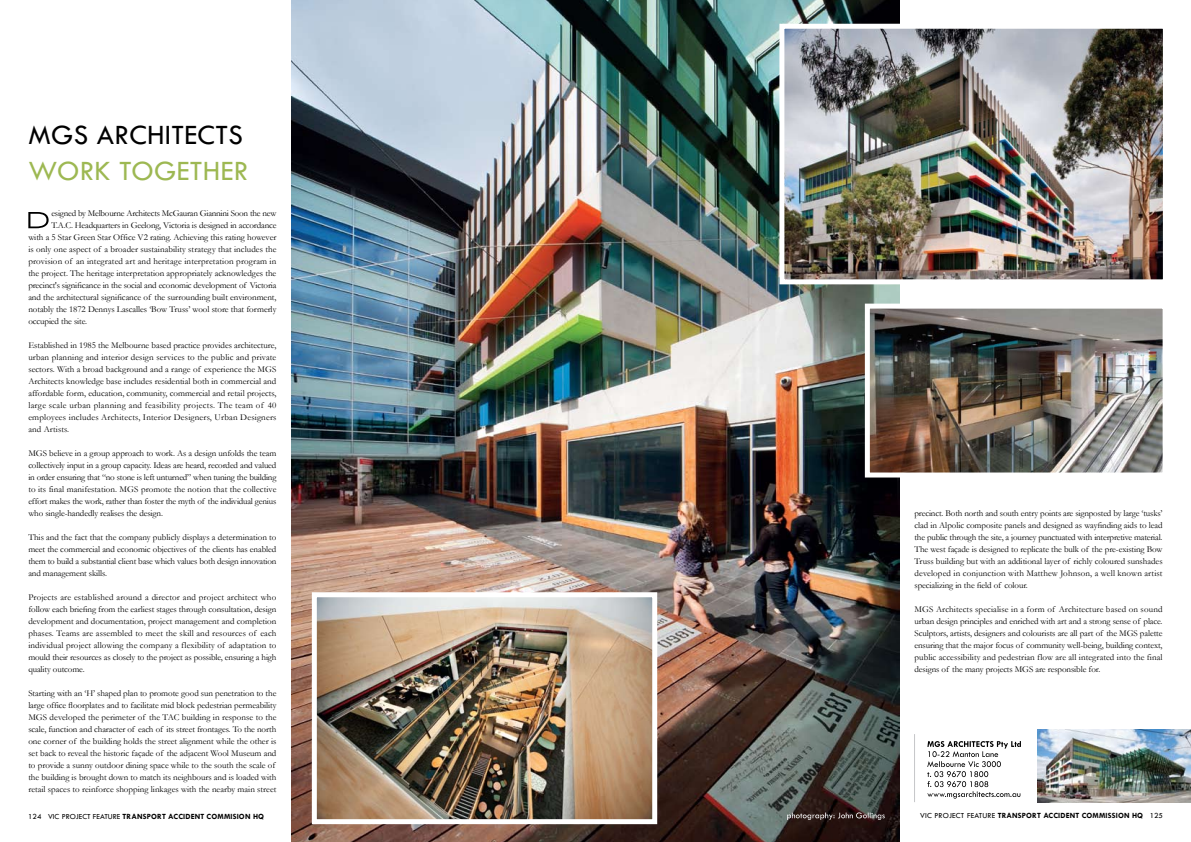
<style>
.page{position:relative;width:1191px;height:842px;background:#fff}
.page>*{position:absolute;margin:0;border:0;box-sizing:border-box;transform-origin:0 0}
.t1{font:29px "Tw Cen";color:#000}
.t2{font:29px "Tw Cen";color:#9db852}
.t3{font:9px/12px "Garamond";letter-spacing:-.005em;color:#000;text-align:justify}
.t4{font:9px "Garamond";letter-spacing:.015em;color:#000}
.t5{font:9px "Garamond";letter-spacing:-.025em;color:#000}
.t6{font:700 8px "Tw Cen";letter-spacing:.02em;color:#000}
.s1{font-weight:400}
</style>
<div class="page">
<img style="left:291px;top:0;width:608px;height:842px">
<svg style="left:927px;top:741px;width:94px;height:58px"></svg>
<hr style="left:914px;top:734px;width:1px;height:68px;background:#c5c6c8">
<svg style="left:28px;top:212px;width:21px;height:16px"></svg>
<img style="left:871px;top:310px;width:290px;height:161px">
<div style="left:865px;top:304px;width:302px;height:173px;border:5px solid #fff"></div>
<img style="left:1037px;top:729px;width:154px;height:73px">
<img style="left:318px;top:598px;width:333px;height:220px">
<div style="left:312px;top:592px;width:345px;height:232px;border:5px solid #fff"></div>
<img style="left:785px;top:30px;width:376px;height:248px">
<div style="left:779px;top:24px;width:388px;height:260px;border:5px solid #fff"></div>
<svg style="left:787px;top:812px;width:97px;height:8px"></svg>
<h1 class="t1" style="left:28px;top:117px;width:84px">MGS ARCHITECTS</h1>
<h1 class="t2" style="left:28px;top:153px;width:108px">WOR K TOGETHER</h1>
<p class="t5" style="left:51px;top:207px;width:226px">esigned by Melbourne Architects McGauran Giannini Soon the new</p>
<p class="t3" style="left:51px;top:219px;width:226px">T.A.C. Headquarters in Geelong, Victoria is designed in accordance</p>
<p class="t3" style="left:28px;top:231px;width:249px">with a 5 Star Green Star Office V2 rating. Achieving this rating however</p>
<p class="t3" style="left:28px;top:243px;width:250px">is only one aspect of a broader sustainability strategy that includes the</p>
<p class="t4" style="left:28px;top:255px;width:249px">provision of an integrated art and heritage interpretation program in</p>
<p class="t3" style="left:28px;top:267px;width:249px">the project. The heritage interpretation appropriately acknowledges the</p>
<p class="t3" style="left:28px;top:279px;width:249px">precinct's significance in the social and economic development of Victoria</p>
<p class="t3" style="left:28px;top:291px;width:250px">and the architectural significance of the surrounding built environment,</p>
<p class="t3" style="left:28px;top:303px;width:249px">notably the 1872 Dennys Lascalles ‘Bow Truss’ wool store that formerly</p>
<p class="t3" style="left:28px;top:315px;width:60px">occupied the site.</p>
<p class="t3" style="left:28px;top:339px;width:250px">Established in 1985 the Melbourne based practice provides architecture, urban planning and interior design services to the public and private sectors. With a broad background and a range of experience the MGS Architects knowledge base includes residential both in commercial and affordable form, education, community, commercial and retail projects, large scale urban planning and feasibility projects. The team of 40 employees includes Architects, Interior Designers, Urban Designers and Artists.</p>
<p class="t3" style="left:28px;top:447px;width:250px">MGS believe in a group approach to work. As a design unfolds the team collectively input in a group capacity. Ideas are heard, recorded and valued in order ensuring that “no stone is left unturned” when tuning the building to its final manifestation. MGS promote the notion that the collective effort makes the work, rather than foster the myth of the individual genius who single-handedly realises the design.</p>
<p class="t3" style="left:28px;top:531px;width:250px">This and the fact that the company publicly displays a determination to meet the commercial and economic objectives of the clients has enabled them to build a substantial client base which values both design innovation and management skills.</p>
<p class="t3" style="left:28px;top:591px;width:250px">Projects are established around a director and project architect who follow each briefing from the earliest stages through consultation, design development and documentation, project management and completion phases. Teams are assembled to meet the skill and resources of each individual project allowing the company a flexibility of adaptation to mould their resources as closely to the project as possible, ensuring a high quality outcome.</p>
<p class="t3" style="left:28px;top:687px;width:250px;text-align:left">Starting with an ‘H’ shaped plan to promote good sun penetration to the large office floorplates and to facilitate mid block pedestrian permeability MGS developed the perimeter of the TAC building in response to the scale, function and character of each of its street frontages. To the north one corner of the building holds the street alignment while the other is set back to reveal the historic façade of the adjacent Wool Museum and to provide a sunny outdoor dining space while to the south the scale of the building is brought down to match its neighbours and is loaded with retail spaces to reinforce shopping linkages with the nearby main street</p>
<p class="t3" style="left:914px;top:507px;width:250px">precinct. Both north and south entry points are signposted by large ‘tusks’ clad in Alpolic composite panels and designed as wayfinding aids to lead the public through the site, a journey punctuated with interpretive material.<br>The west façade is designed to replicate the bulk of the pre-existing Bow Truss building but with an additional layer of richly coloured sunshades developed in conjunction with Matthew Johnson, a well known artist specializing in the field of colour.</p>
<p class="t3" style="left:914px;top:603px;width:249px">MGS Architects specialise in a form of Architecture based on sound urban design principles and enriched with art and a strong sense of place.<br>Sculptors, artists, designers and colourists are all part of the MGS palette ensuring that the major focus of community well-being, building context, public accessibility and pedestrian flow are all integrated into the final designs of the many projects MGS are responsible for.</p>
<p class="t6" style="left:28px;top:811px;width:237px"><span class="s1">124 VIC PROJECT FEATURE</span> TRANSPORT ACCIDENT COMMISION HQ</p>
<p class="t6" style="left:920px;top:811px;width:244px"><span class="s1">VIC PROJECT FEATURE</span> TRANSPORT ACCIDENT COMMISSION HQ <span class="s1">125</span></p>
</div>
